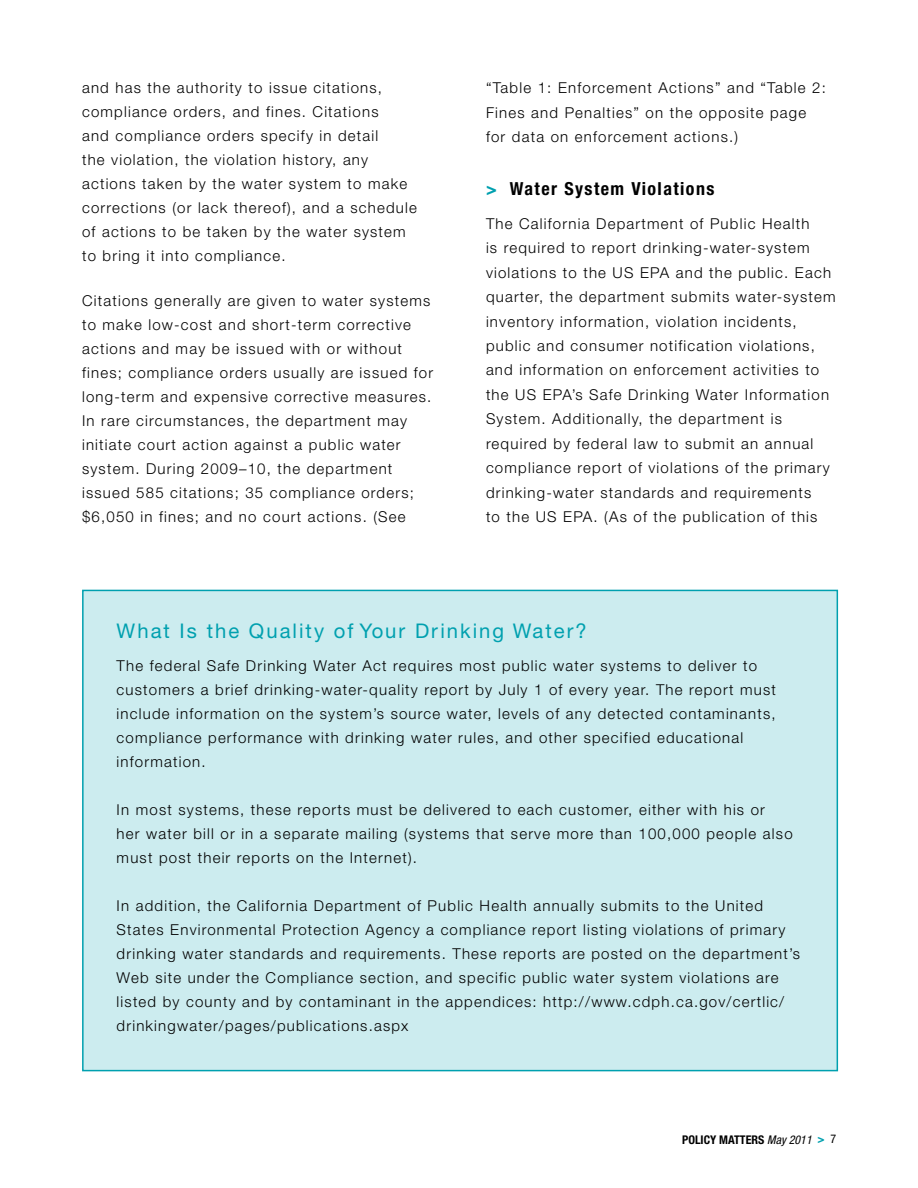
<style>
.page{position:relative;width:918px;height:1188px;background:#fff}
.page>*{position:absolute;margin:0;border:0;box-sizing:border-box;transform-origin:0 0}
.t1{font:20.25px "Helvetica Neue CE";letter-spacing:.1em;color:#00a0af}
.t2{font:700 condensed 18px "Helvetica Neue";letter-spacing:.08em;color:#000}
.t3{font:300 15px/24px "Helvetica Neue";letter-spacing:.08em;color:#000}
.t4{font:700 condensed 12px "Helvetica Neue";color:#000}
.t5{font:italic condensed 12px "Helvetica Neue";color:#000}
.s1{color:#00a0af}
.s2{font-weight:700;font-style:normal;color:#00a0af}
.s3{font-style:normal}
</style>
<div class="page">
<div style="left:82px;top:590px;width:756px;height:481px;background:#ccecef;border:2px solid #00a0af"></div>
<p class="t3" style="left:82px;top:75px;width:336px">and has the authority to issue citations, compliance orders, and fines. Citations<br>and compliance orders specify in detail<br>the violation, the violation history, any actions taken by the water system to make corrections (or lack thereof), and a schedule of actions to be taken by the water system to bring it into compliance.</p>
<p class="t3" style="left:82px;top:289px;width:353px">Citations generally are given to water systems to make low-cost and short-term corrective actions and may be issued with or without fines; compliance orders usually are issued for long-term and expensive corrective measures.<br>In rare circumstances, the department may initiate court action against a public water system. During 2009–10, the department issued 585 citations; 35 compliance orders; $6,050 in fines; and no court actions. (See</p>
<p class="t3" style="left:486px;top:75px;width:342px;line-height:24.5px">“Table 1: Enforcement Actions” and “Table 2:<br>Fines and Penalties” on the opposite page for data on enforcement actions.)</p>
<p class="t2" style="left:486px;top:178px;width:230px"><span class="s1">&gt;</span> Water System Violations</p>
<p class="t3" style="left:486px;top:211px;width:351px;line-height:24.5px">The California Department of Public Health<br>is required to report drinking-water-system violations to the US EPA and the public. Each quarter, the department submits water-system inventory information, violation incidents, public and consumer notification violations, and information on enforcement activities to the US EPA’s Safe Drinking Water Information System. Additionally, the department is required by federal law to submit an annual compliance report of violations of the primary drinking-water standards and requirements<br>to the US EPA. (As of the publication of this</p>
<h1 class="t1" style="left:117px;top:619px;width:472px">What Is the Quality of Your Drinking Water?</h1>
<p class="t3" style="left:117px;top:653px;width:661px">The federal Safe Drinking Water Act requires most public water systems to deliver to customers a brief drinking-water-quality report by July 1 of every year. The report must include information on the system’s source water, levels of any detected contaminants, compliance performance with drinking water rules, and other specified educational information.</p>
<p class="t3" style="left:117px;top:797px;width:678px">In most systems, these reports must be delivered to each customer, either with his or<br>her water bill or in a separate mailing (systems that serve more than 100,000 people also must post their reports on the Internet).</p>
<p class="t3" style="left:117px;top:893px;width:685px">In addition, the California Department of Public Health annually submits to the United States Environmental Protection Agency a compliance report listing violations of primary drinking water standards and requirements. These reports are posted on the department’s Web site under the Compliance section, and specific public water system violations are listed by county and by contaminant in the appendices: http://www.cdph.ca.gov/certlic/ drinkingwater/pages/publications.aspx</p>
<p class="t4" style="left:682px;top:1133px;width:71px">POLICY MATTERS</p>
<p class="t5" style="left:767px;top:1133px;width:71px">May 2011 <span class="s2">&gt;</span> <span class="s3">7</span></p>
</div>
